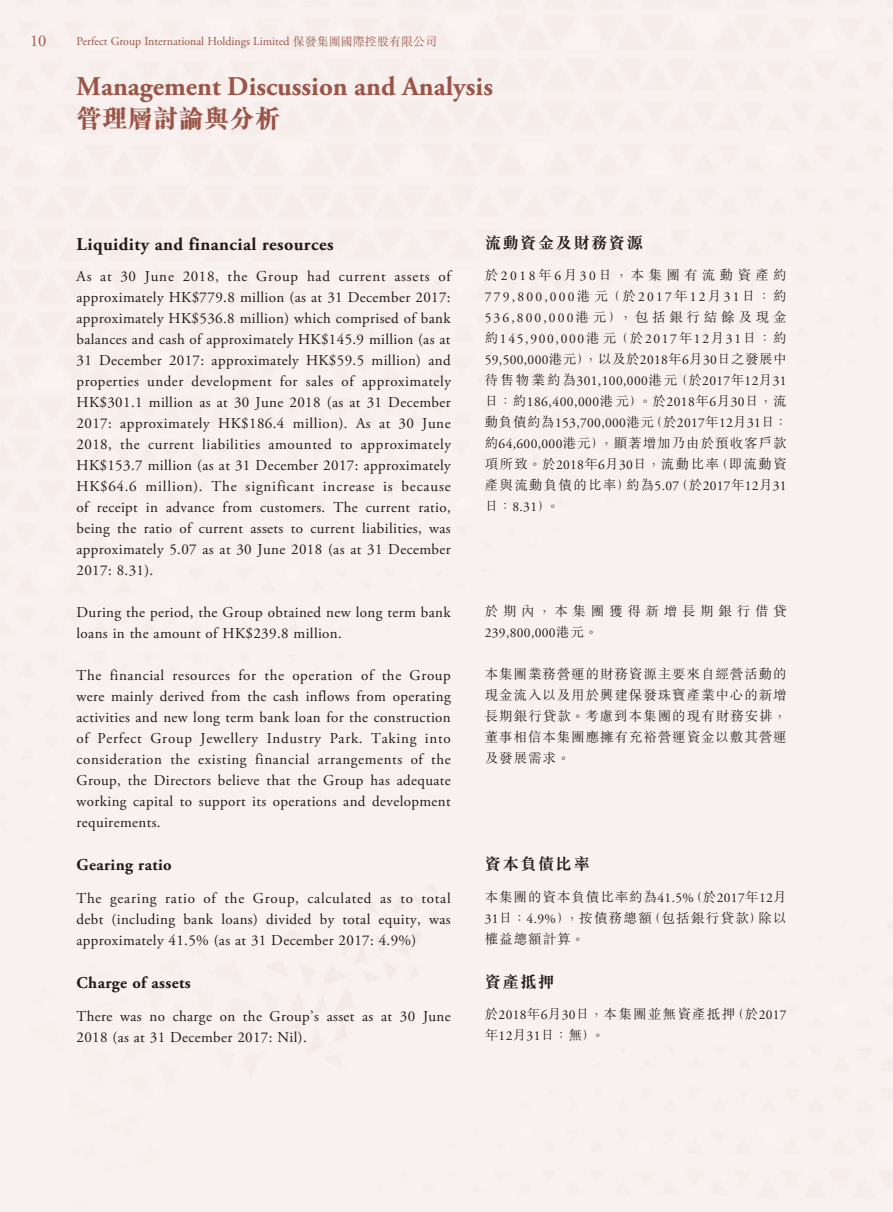
<style>
.page{position:relative;width:893px;height:1212px;background:#fff}
.page>*{position:absolute;margin:0;border:0;box-sizing:border-box;transform-origin:0 0}
.t1{font:700 27px "Adobe Garamond Pro";color:#9b5548}
.t2{font:800 25.5px "M Sung HK";color:#9b5548}
.t3{font:700 18px "Adobe Garamond Pro";letter-spacing:.025em;color:#231916}
.t4{font:700 16.5px "Adobe Garamond Pro";letter-spacing:.025em;color:#231916}
.t5{font:700 16.5px "M Sung HK";letter-spacing:.075em;color:#231916}
.t6{font:16.5px "Adobe Garamond Pro";color:#9b5548}
.t7{font:15px/21px "Adobe Garamond Pro";letter-spacing:.025em;color:#231916;text-align:justify}
.t8{font:300 13.5px/21px "M Sung HK";letter-spacing:.075em;color:#231916;text-align:justify}
.t9{font:13.5px/21px "Adobe Garamond Pro";letter-spacing:.03em;color:#231916;text-align:justify}
.t10{font:300 13.5px/21px "M Sung HK";letter-spacing:.095em;color:#231916}
.t11{font:13.5px "Adobe Garamond Pro";letter-spacing:.165em;color:#231916}
.t12{font:300 13.5px "M Sung HK";letter-spacing:.28em;color:#231916}
.t13{font:300 13.5px "M Sung HK";letter-spacing:.32em;color:#231916}
.t14{font:300 13.5px "M Sung HK";letter-spacing:.35em;color:#231916}
.t15{font:12px "Adobe Garamond Pro";letter-spacing:-.005em;color:#9b5548}
.s1{font-family:"M Sung HK";font-weight:300}
.s2{font-family:"Adobe Garamond Pro";font-weight:400}
</style>
<div class="page">
<p class="t6" style="left:30px;top:30px;width:18px">10</p>
<p class="t15" style="left:77px;top:34px;width:362px">Perfect Group International Holdings Limited <span class="s1">保發集團國際控股有限公司</span></p>
<h1 class="t1" style="left:77px;top:70px;width:418px">Management Discussion and Analysis</h1>
<h2 class="t2" style="left:77px;top:101px;width:206px">管理層討論與分析</h2>
<p class="t3" style="left:77px;top:234px;width:258px">Liquidity and financial resources</p>
<p class="t7" style="left:77px;top:266px;width:376px">As at 30 June 2018, the Group had current assets of approximately HK$779.8 million (as at 31 December 2017: approximately HK$536.8 million) which comprised of bank balances and cash of approximately HK$145.9 million (as at 31 December 2017: approximately HK$59.5 million) and properties under development for sales of approximately HK$301.1 million as at 30 June 2018 (as at 31 December 2017: approximately HK$186.4 million). As at 30 June 2018, the current liabilities amounted to approximately HK$153.7 million (as at 31 December 2017: approximately HK$64.6 million). The significant increase is because of receipt in advance from customers. The current ratio, being the ratio of current assets to current liabilities, was approximately 5.07 as at 30 June 2018 (as at 31 December 2017: 8.31).</p>
<p class="t7" style="left:77px;top:602px;width:376px">During the period, the Group obtained new long term bank loans in the amount of HK$239.8 million.</p>
<p class="t7" style="left:77px;top:665px;width:376px">The financial resources for the operation of the Group were mainly derived from the cash inflows from operating activities and new long term bank loan for the construction of Perfect Group Jewellery Industry Park. Taking into consideration the existing financial arrangements of the Group, the Directors believe that the Group has adequate working capital to support its operations and development requirements.</p>
<p class="t4" style="left:77px;top:856px;width:97px">Gearing ratio</p>
<p class="t7" style="left:77px;top:888px;width:376px">The gearing ratio of the Group, calculated as to total debt (including bank loans) divided by total equity, was approximately 41.5% (as at 31 December 2017: 4.9%)</p>
<p class="t4" style="left:77px;top:973px;width:116px">Charge of assets</p>
<p class="t7" style="left:77px;top:1006px;width:376px">There was no charge on the Group’s asset as at 30 June<br>2018 (as at 31 December 2017: Nil).</p>
<p class="t5" style="left:485px;top:231px;width:160px">流動資金及財務資源</p>
<p class="t13" style="left:485px;top:265px;width:303px">於<span class="s2">2018</span>年<span class="s2">6</span>月<span class="s2">30</span>日，本集團有流動資產約</p>
<p class="t11" style="left:485px;top:288px;width:303px">779,800,000<span class="s1">港元（於</span>2017<span class="s1">年</span>12<span class="s1">月</span>31<span class="s1">日：約</span></p>
<p class="t12" style="left:485px;top:307px;width:303px"><span class="s2">536,800,000</span>港元），包括銀行結餘及現金</p>
<p class="t9" style="left:485px;top:328px;width:304px"><span class="s1">約</span>145,900,000<span class="s1">港元（於</span>2017<span class="s1">年</span>12<span class="s1">月</span>31<span class="s1">日：約</span>59,500,000<span class="s1">港元），以及於</span>2018<span class="s1">年</span>6<span class="s1">月</span>30<span class="s1">日之發展中待售物業約為</span>301,100,000<span class="s1">港元（於</span>2017<span class="s1">年</span>12<span class="s1">月</span>31<span class="s1">日：約</span>186,400,000<span class="s1">港元）。於</span>2018<span class="s1">年</span>6<span class="s1">月</span>30<span class="s1">日，流動負債約為</span>153,700,000<span class="s1">港元（於</span>2017<span class="s1">年</span>12<span class="s1">月</span>31<span class="s1">日：</span></p>
<p class="t8" style="left:485px;top:432px;width:303px">約<span class="s2">64,600,000</span>港元），顯著增加乃由於預收客戶款項所致。於<span class="s2">2018</span>年<span class="s2">6</span>月<span class="s2">30</span>日，流動比率（即流動資產與流動負債的比率）約為<span class="s2">5.07</span>（於<span class="s2">2017</span>年<span class="s2">12</span>月<span class="s2">31</span>日：<span class="s2">8.31</span>）。</p>
<p class="t14" style="left:485px;top:601px;width:303px">於期內，本集團獲得新增長期銀行借貸</p>
<p class="t9" style="left:485px;top:622px;width:115px">239,800,000<span class="s1">港元。</span></p>
<p class="t8" style="left:485px;top:663px;width:303px">本集團業務營運的財務資源主要來自經營活動的現金流入以及用於興建保發珠寶產業中心的新增長期銀行貸款。考慮到本集團的現有財務安排，董事相信本集團應擁有充裕營運資金以敷其營運及發展需求。</p>
<p class="t5" style="left:485px;top:853px;width:107px">資本負債比率</p>
<p class="t8" style="left:485px;top:885px;width:303px">本集團的資本負債比率約為<span class="s2">41.5%</span>（於<span class="s2">2017</span>年<span class="s2">12</span>月<span class="s2">31</span>日：<span class="s2">4.9%</span>），按債務總額（包括銀行貸款）除以權益總額計算。</p>
<p class="t5" style="left:485px;top:971px;width:71px">資產抵押</p>
<p class="t10" style="left:485px;top:1003px;width:303px">於<span class="s2">2018</span>年<span class="s2">6</span>月<span class="s2">30</span>日，本集團並無資產抵押（於<span class="s2">2017</span>年<span class="s2">12</span>月<span class="s2">31</span>日：無）。</p>
</div>
